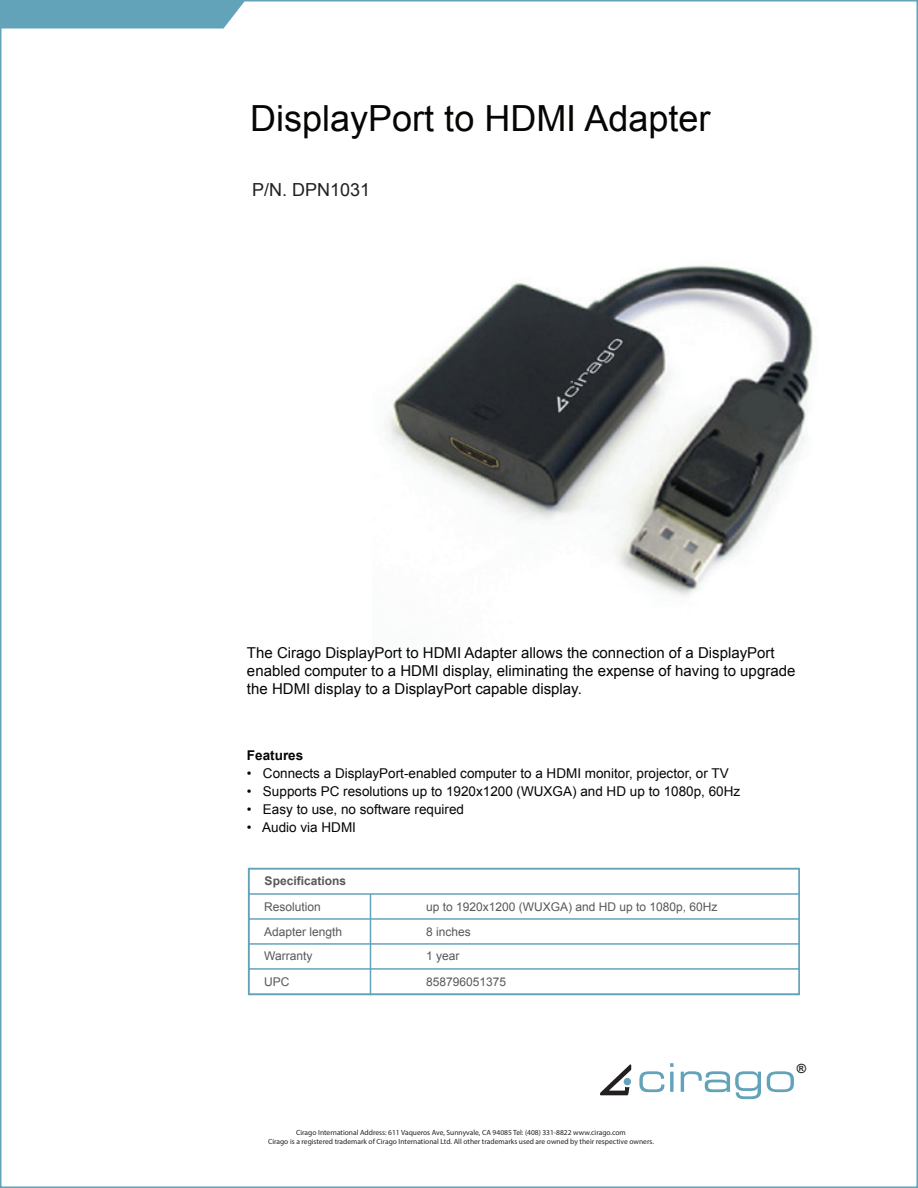
<style>
.page{position:relative;width:918px;height:1188px;background:#fff}
.page>*{position:absolute;margin:0;border:0;box-sizing:border-box;transform-origin:0 0}
.t1{font:36px "Arial";color:#050504}
.t2{font:18px "Arial";color:#231f20}
.t3{font:15px/18px "Arial";color:#050504}
.t4{font:13.5px "Arial";color:#050504}
.t5{font:700 13.5px "Arial";color:#050504}
.t6{font:700 12.75px "Arial";color:#231f20}
.t7{font:12px "Arial";color:#57585a}
.t8{font:700 12px "Arial";color:#57585a}
.t9{font:7.5px/9px "Myriad Pro";color:#231f20;text-align:center}
</style>
<div class="page">
<img style="left:387px;top:265px;width:426px;height:331px">
<div style="left:249px;top:869px;width:551px;height:25px;border:1px solid #63a3b9"></div>
<div style="left:249px;top:894px;width:551px;height:25px;border:1px solid #63a3b9"></div>
<div style="left:249px;top:919px;width:551px;height:25px;border:1px solid #63a3b9"></div>
<div style="left:249px;top:944px;width:551px;height:25px;border:1px solid #63a3b9"></div>
<div style="left:249px;top:969px;width:551px;height:25px;border:1px solid #63a3b9"></div>
<div style="left:248px;top:868px;width:552px;height:127px;border:2px solid #63a3b9"></div>
<hr style="left:370px;top:894px;width:1px;height:101px;background:#63a3b9">
<svg style="left:639px;top:1071px;width:25px;height:21px"></svg>
<svg style="left:670px;top:1072px;width:4px;height:20px"></svg>
<svg style="left:670px;top:1063px;width:4px;height:4px"></svg>
<svg style="left:681px;top:1071px;width:80px;height:28px"></svg>
<svg style="left:767px;top:1071px;width:27px;height:21px"></svg>
<svg style="left:600px;top:1064px;width:31px;height:31px"></svg>
<div style="left:3px;top:3px;width:240px;height:25px;background:#63a3b9"></div>
<h1 class="t1" style="left:250px;top:95px;width:462px">DisplayPort to HDMI Adapter</h1>
<h2 class="t2" style="left:252px;top:178px;width:120px">P/N. DPN1031</h2>
<h3 class="t3" style="left:247px;top:644px;width:550px">The Cirago DisplayPort to HDMI Adapter allows the connection of a DisplayPort enabled computer to a HDMI display, eliminating the expense of having to upgrade the HDMI display to a DisplayPort capable display.</h3>
<h3 class="t5" style="left:247px;top:746px;width:58px">Features</h3>
<h3 class="t4" style="left:247px;top:765px;width:483px">• Connects a DisplayPort-enabled computer to a HDMI monitor, projector, or TV</h3>
<h3 class="t4" style="left:247px;top:783px;width:495px">• Supports PC resolutions up to 1920x1200 (WUXGA) and HD up to 1080p, 60Hz</h3>
<h3 class="t4" style="left:247px;top:800px;width:219px">• Easy to use, no software required</h3>
<h3 class="t4" style="left:247px;top:818px;width:111px">• Audio via HDMI</h3>
<h3 class="t8" style="left:265px;top:873px;width:83px">Specifications</h3>
<h3 class="t7" style="left:264px;top:924px;width:80px">Adapter length</h3>
<h3 class="t7" style="left:426px;top:924px;width:46px">8 inches</h3>
<h3 class="t7" style="left:264px;top:899px;width:58px">Resolution</h3>
<h3 class="t7" style="left:426px;top:899px;width:293px">up to 1920x1200 (WUXGA) and HD up to 1080p, 60Hz</h3>
<h3 class="t7" style="left:264px;top:948px;width:50px">Warranty</h3>
<h3 class="t7" style="left:426px;top:948px;width:35px">1 year</h3>
<h3 class="t7" style="left:264px;top:974px;width:27px">UPC</h3>
<h3 class="t7" style="left:426px;top:974px;width:82px">858796051375</h3>
<p class="t9" style="left:268px;top:1128px;width:387px">Cirago International Address: 611 Vaqueros Ave, Sunnyvale, CA 94085 Tel: (408) 331-8822 www.cirago.com<br>Cirago is a registered trademark of Cirago International Ltd. All other trademarks used are owned by their respective owners.</p>
<h3 class="t6" style="left:797px;top:1060px;width:11px">®</h3>
</div>
